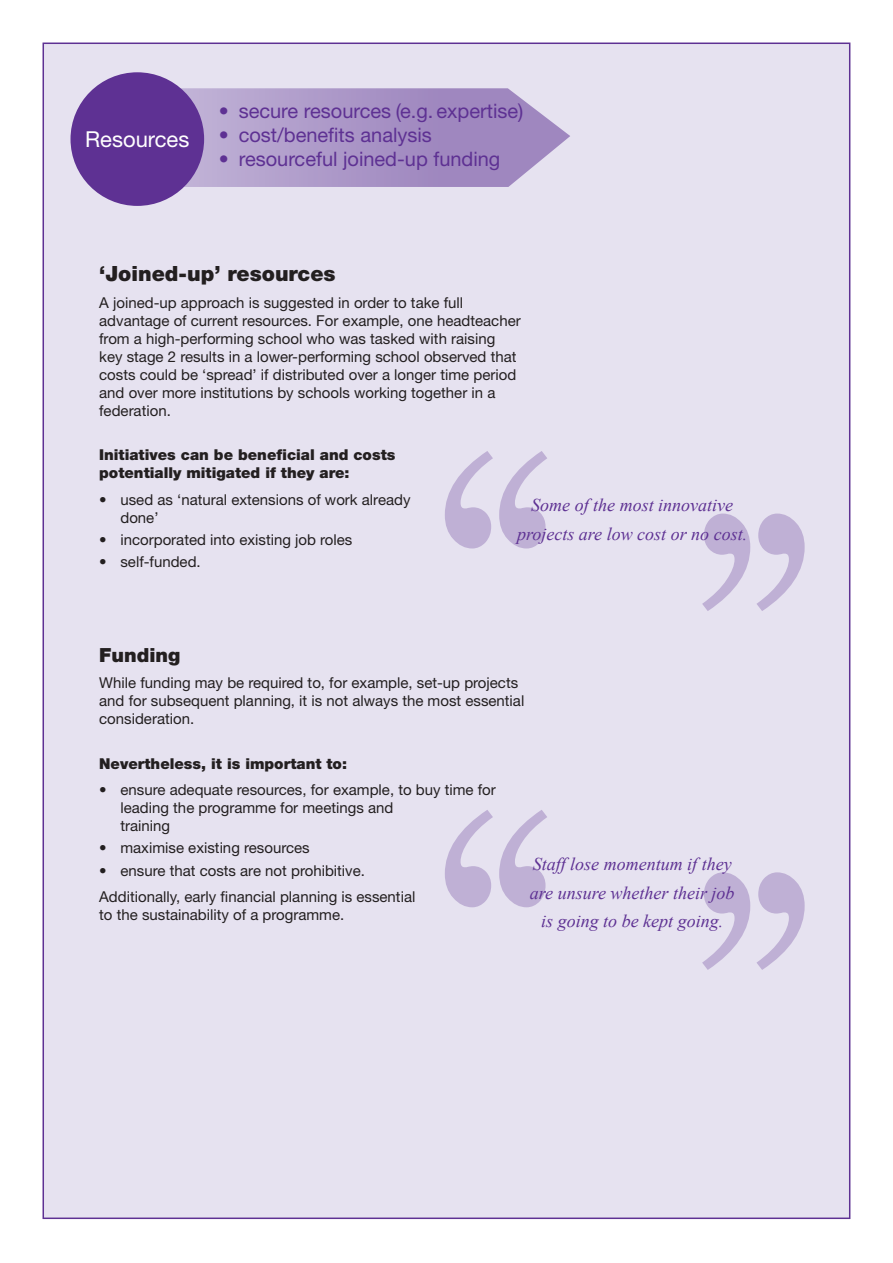
<style>
.page{position:relative;width:893px;height:1263px;background:#fff}
.page>*{position:absolute;margin:0;border:0;box-sizing:border-box;transform-origin:0 0}
.t1{font:348.45px "Century Schoolbook";color:#bfb0d5}
.t2{font:22.05px "Helvetica Neue";color:#fff}
.t3{font:900 21px "Helvetica Neue";color:#231f20}
.t4{font:19.95px "Helvetica Neue";color:#5e3193}
.t5{font:900 19.5px "Helvetica Neue";color:#231f20}
.t6{font:italic 18px/28.5px "Times New Roman";color:#5e3193;text-align:center}
.t7{font:15px/18px "Helvetica Neue";color:#231f20}
.t8{font:900 15px/18px "Helvetica Neue";color:#231f20}
</style>
<div class="page">
<div style="left:43px;top:43px;width:807px;height:1176px;background:#e6e2f0;border:2px solid #5e3193"></div>
<svg style="left:79px;top:88px;width:491px;height:99px"></svg>
<div style="left:71px;top:72px;width:133px;height:134px;background:#5e3193;border-radius:50%"></div>
<p class="t2" style="left:85px;top:126px;width:106px">Resources</p>
<p class="t4" style="left:219px;top:99px;width:306px">• secure resources (e.g. expertise)</p>
<p class="t4" style="left:219px;top:123px;width:215px">• cost/benefits analysis</p>
<p class="t4" style="left:219px;top:147px;width:283px">• resourceful joined-up funding</p>
<p class="t3" style="left:99px;top:261px;width:238px">‘Joined-up’ resources</p>
<p class="t7" style="left:99px;top:293px;width:423px">A joined-up approach is suggested in order to take full advantage of current resources. For example, one headteacher from a high-performing school who was tasked with raising key stage 2 results in a lower-performing school observed that costs could be ‘spread’ if distributed over a longer time period and over more institutions by schools working together in a federation.</p>
<p class="t8" style="left:99px;top:446px;width:298px">Initiatives can be beneficial and costs potentially mitigated if they are:</p>
<p class="t7" style="left:120px;top:490px;width:292px;text-indent:-21px">• used as ‘natural extensions of work already done’</p>
<p class="t7" style="left:99px;top:530px;width:255px">• incorporated into existing job roles</p>
<p class="t7" style="left:99px;top:553px;width:103px">• self-funded.</p>
<p class="t1" style="left:432px;top:366px;width:127px">‘‘</p>
<p class="t6" style="left:517px;top:491px;width:232px">Some of the most innovative projects are low cost or no cost.</p>
<p class="t1" style="left:817px;top:696px;width:127px;rotate:-180deg">‘‘</p>
<p class="t5" style="left:99px;top:643px;width:83px">Funding</p>
<p class="t7" style="left:99px;top:674px;width:427px">While funding may be required to, for example, set-up projects and for subsequent planning, it is not always the most essential consideration.</p>
<p class="t8" style="left:99px;top:754px;width:249px">Nevertheless, it is important to:</p>
<p class="t7" style="left:120px;top:781px;width:377px;text-indent:-21px">• ensure adequate resources, for example, to buy time for leading the programme for meetings and<br>training</p>
<p class="t7" style="left:99px;top:839px;width:212px">• maximise existing resources</p>
<p class="t7" style="left:99px;top:861px;width:267px">• ensure that costs are not prohibitive.</p>
<p class="t7" style="left:99px;top:888px;width:318px">Additionally, early financial planning is essential to the sustainability of a programme.</p>
<p class="t1" style="left:560px;top:841px;width:127px;rotate:-180deg">‘‘</p>
<p class="t1" style="left:432px;top:725px;width:127px">‘‘</p>
<p class="t6" style="left:530px;top:850px;width:206px">Staff lose momentum if they are unsure whether their job is going to be kept going.</p>
<p class="t1" style="left:817px;top:1055px;width:127px;rotate:-180deg">‘‘</p>
</div>
